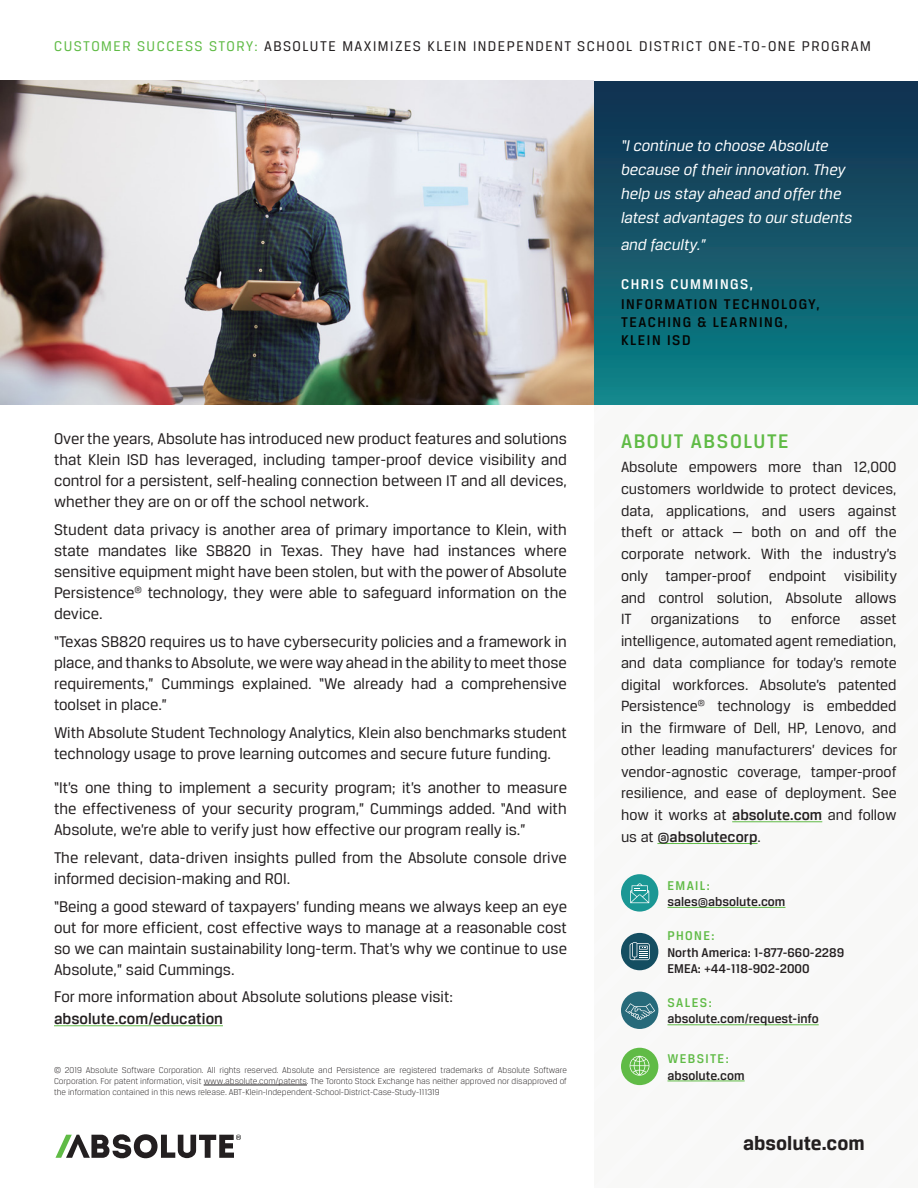
<style>
.page{position:relative;width:918px;height:1188px;background:#fff}
.page>*{position:absolute;margin:0;border:0;box-sizing:border-box;transform-origin:0 0}
.t1{font:500 21px "Breuer Text";letter-spacing:.075em;color:#60bb46}
.t2{font:700 21px "Breuer Text";color:#231f20}
.t3{font:16.5px/21px "Breuer Text";color:#231f20;text-align:justify}
.t4{font:italic 16.5px/24px "Breuer Text";color:#fff}
.t5{font:15.75px/21.8px "Breuer Text";color:#231f20;text-align:justify}
.t6{font:15px "Breuer Text";letter-spacing:.1em;color:#231f20}
.t7{font:500 15px/18px "Breuer Text";letter-spacing:.1em;color:#040503}
.t8{font:500 15px "Breuer Text";letter-spacing:.1em;color:#fff}
.t9{font:500 13.5px/16.2px "Breuer Text";color:#231f20}
.t10{font:500 13.5px "Breuer Text";letter-spacing:.1em;color:#60bb46}
.footnote{font:300 9px/10.8px "Breuer Text";color:#231f20;text-align:justify}
.s1{color:#60bb46}
.s2{font-weight:500}
</style>
<div class="page">
<img style="left:0;top:81px;width:594px;height:324px">
<svg style="left:56px;top:1134px;width:185px;height:24px"></svg>
<hr style="left:54px;top:1025px;width:169px;height:1px;background:#60bb46">
<div style="left:594px;top:81px;width:324px;height:324px;background:linear-gradient(to bottom,#132c4d,#108489)"></div>
<hr style="left:204px;top:1085px;width:103px;height:1px;background:#231f20">
<hr style="left:732px;top:821px;width:90px;height:1px;background:#60bb46">
<hr style="left:657px;top:843px;width:101px;height:1px;background:#60bb46">
<div style="left:621px;top:874px;width:37px;height:38px;background:#1a9794;border-radius:50%"></div>
<svg style="left:630px;top:883px;width:19px;height:20px"></svg>
<hr style="left:668px;top:907px;width:117px;height:1px;background:#60bb46">
<div style="left:621px;top:933px;width:37px;height:37px;background:#144e61;border-radius:50%"></div>
<svg style="left:630px;top:942px;width:20px;height:18px"></svg>
<div style="left:621px;top:992px;width:37px;height:37px;background:#276a7a;border-radius:50%"></div>
<svg style="left:625px;top:1003px;width:30px;height:17px"></svg>
<hr style="left:668px;top:1024px;width:151px;height:1px;background:#60bb46">
<div style="left:621px;top:1048px;width:37px;height:37px;background:#60bb46;border-radius:50%"></div>
<svg style="left:630px;top:1056px;width:19px;height:20px"></svg>
<hr style="left:668px;top:1081px;width:77px;height:1px;background:#60bb46">
<p class="t6" style="left:54px;top:38px;width:818px"><span class="s1">CUSTOMER SUCCESS STORY:</span> ABSOLUTE MAXIMIZES KLEIN INDEPENDENT SCHOOL DISTRICT ONE-TO-ONE PROGRAM</p>
<p class="t3" style="left:54px;top:428px;width:515px">Over the years, Absolute has introduced new product features and solutions that Klein ISD has leveraged, including tamper-proof device visibility and control for a persistent, self-healing connection between IT and all devices, whether they are on or off the school network.</p>
<p class="t3" style="left:54px;top:519px;width:515px">Student data privacy is another area of primary importance to Klein, with state mandates like SB820 in Texas. They have had instances where sensitive equipment might have been stolen, but with the power of Absolute Persistence<sup>®</sup> technology, they were able to safeguard information on the device.</p>
<p class="t3" style="left:54px;top:631px;width:515px">“Texas SB820 requires us to have cybersecurity policies and a framework in place, and thanks to Absolute, we were way ahead in the ability to meet those requirements,” Cummings explained. “We already had a comprehensive toolset in place.”</p>
<p class="t3" style="left:54px;top:721px;width:515px">With Absolute Student Technology Analytics, Klein also benchmarks student technology usage to prove learning outcomes and secure future funding.</p>
<p class="t3" style="left:54px;top:777px;width:515px">“It’s one thing to implement a security program; it’s another to measure the effectiveness of your security program,” Cummings added. “And with Absolute, we’re able to verify just how effective our program really is.”</p>
<p class="t3" style="left:54px;top:847px;width:514px">The relevant, data-driven insights pulled from the Absolute console drive informed decision-making and ROI.</p>
<p class="t3" style="left:54px;top:895px;width:515px">“Being a good steward of taxpayers’ funding means we always keep an eye out for more efficient, cost effective ways to manage at a reasonable cost so we can maintain sustainability long-term. That’s why we continue to use Absolute,” said Cummings.</p>
<p class="t3" style="left:54px;top:986px;width:401px;line-height:21.8px">For more information about Absolute solutions please visit: <span class="s2">absolute.com/education</span></p>
<p class="footnote" style="left:54px;top:1065px;width:515px">© 2019 Absolute Software Corporation. All rights reserved. Absolute and Persistence are registered trademarks of Absolute Software Corporation. For patent information, visit www.absolute.com/patents. The Toronto Stock Exchange has neither approved nor disapproved of the information contained in this news release. ABT-Klein-Independent-School-District-Case-Study-111319</p>
<p class="t4" style="left:621px;top:134px;width:233px">“I continue to choose Absolute because of their innovation. They help us stay ahead and offer the latest advantages to our students</p>
<p class="t4" style="left:621px;top:233px;width:86px">and faculty.”</p>
<p class="t8" style="left:621px;top:275px;width:134px">CHRIS CUMMINGS,</p>
<p class="t7" style="left:621px;top:295px;width:200px">INFORMATION TECHNOLOGY,<br>TEACHING &amp; LEARNING,</p>
<p class="t7" style="left:621px;top:331px;width:71px">KLEIN ISD</p>
<p class="t1" style="left:621px;top:429px;width:169px">ABOUT ABSOLUTE</p>
<p class="t5" style="left:621px;top:456px;width:278px">Absolute empowers more than 12,000 customers worldwide to protect devices, data, applications, and users against theft or attack — both on and off the corporate network. With the industry’s only tamper-proof endpoint visibility and control solution, Absolute allows IT organizations to enforce asset intelligence, automated agent remediation, and data compliance for today’s remote digital workforces. Absolute’s patented Persistence<sup>®</sup> technology is embedded in the firmware of Dell, HP, Lenovo, and other leading manufacturers’ devices for vendor-agnostic coverage, tamper-proof resilience, and ease of deployment. See how it works at <span class="s2">absolute.com</span> and follow us at <span class="s2">@absolutecorp</span>.</p>
<p class="t10" style="left:668px;top:878px;width:44px">EMAIL:</p>
<p class="t9" style="left:668px;top:893px;width:119px">sales@absolute.com</p>
<p class="t10" style="left:668px;top:929px;width:49px">PHONE:</p>
<p class="t9" style="left:668px;top:944px;width:178px">North America: 1-877-660-2289<br>EMEA: +44-118-902-2000</p>
<p class="t10" style="left:668px;top:995px;width:46px">SALES:</p>
<p class="t9" style="left:668px;top:1011px;width:153px">absolute.com/request-info</p>
<p class="t10" style="left:668px;top:1051px;width:63px">WEBSITE:</p>
<p class="t9" style="left:668px;top:1067px;width:79px">absolute.com</p>
<p class="t2" style="left:743px;top:1131px;width:123px">absolute.com</p>
</div>
